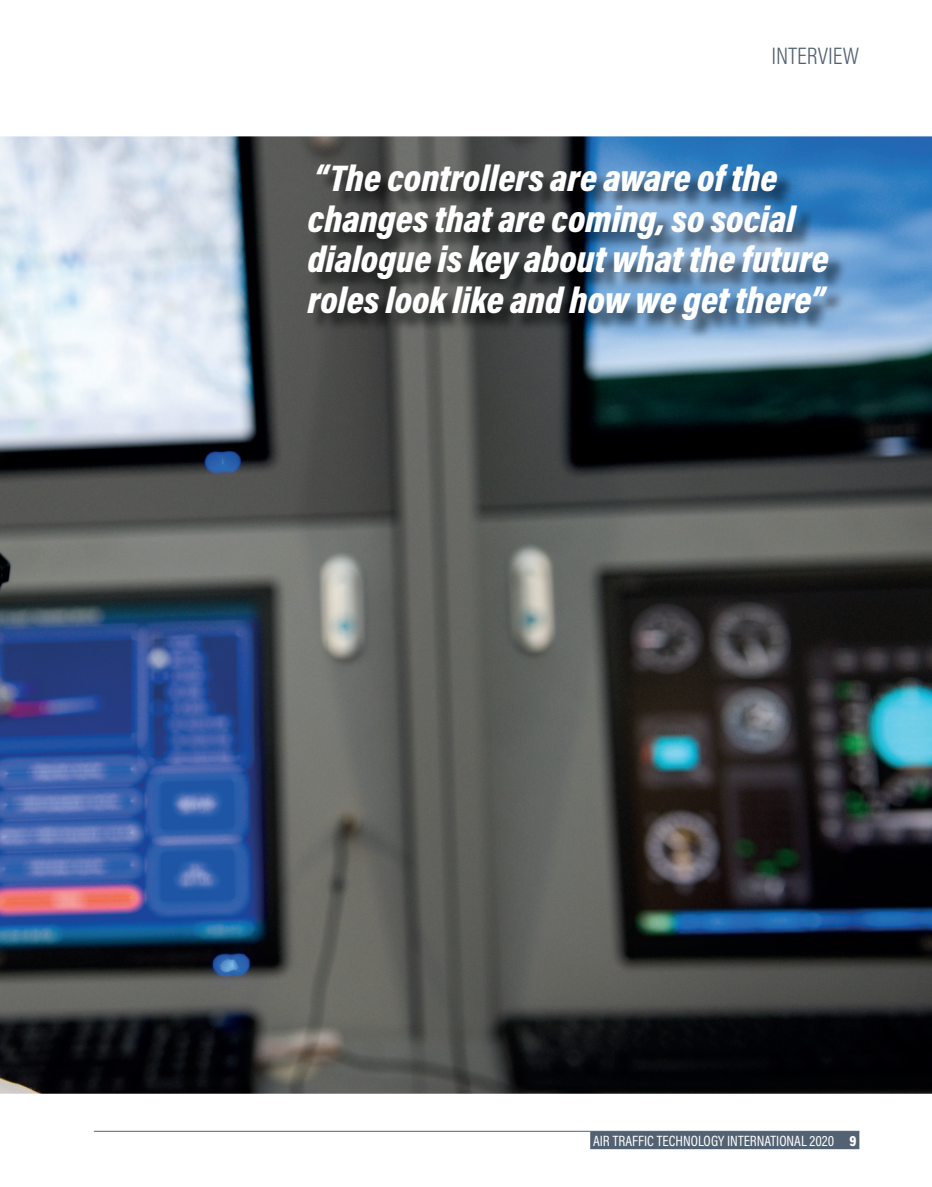
<style>
.page{position:relative;width:932px;height:1187px;background:#fff}
.page>*{position:absolute;margin:0;border:0;box-sizing:border-box;transform-origin:0 0}
.t1{font:italic 900 37.5px/40.5px "Acumin Pro Cond";color:#fff}
.t2{font:300 24px "Acumin Pro Cond";color:#536273}
.t3{font:15px "Acumin Pro Cond";color:#fff}
.s1{font-weight:900}
.s2{font-weight:900;color:#536273}
</style>
<div class="page">
<hr style="left:94px;top:1131px;width:765px;height:1px;background:#536273">
<div style="left:590px;top:1131px;width:269px;height:18px;background:#536273"></div>
<img style="left:0;top:136px;width:932px;height:958px">
<img style="left:310px;top:166px;width:537px;height:173px">
<p class="t2" style="left:771px;top:40px;width:89px">INTERVIEW</p>
<p class="t1" style="left:308px;top:157px;width:523px">“The controllers are aware of the changes that are coming, so social dialogue is key about what the future roles look like and how we get there”</p>
<p class="t3" style="left:593px;top:1131px;width:268px">AIR TRAFFIC TECHNOLOGY INTERNATIONAL 2020 <span class="s1">9</span><span class="s2">.</span></p>
</div>
